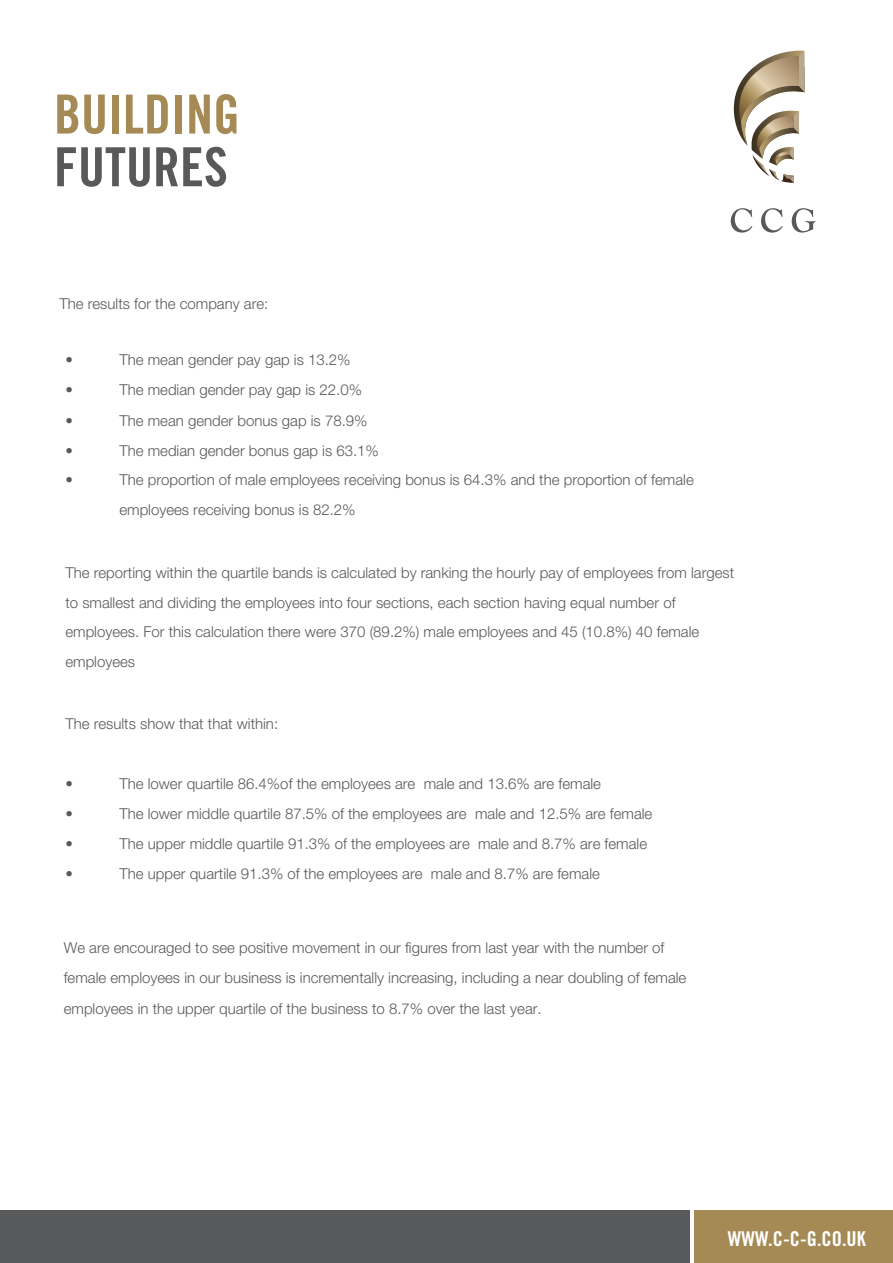
<style>
.page{position:relative;width:893px;height:1263px;background:#fff}
.page>*{position:absolute;margin:0;border:0;box-sizing:border-box;transform-origin:0 0}
.t1{font:54px "Trade Gothic LT Std Bd Cn 20";color:#a58a55}
.t2{font:54px "Trade Gothic LT Std Bd Cn 20";color:#58595b}
.t3{font:20.4px "Trade Gothic LT Std Bd Cn 20";color:#fff}
.t4{font:300 15px/29.7px "Helvetica Neue LT Std";color:#58595b}
</style>
<div class="page">
<div style="left:1px;top:1210px;width:689px;height:53px;background:#58595b"></div>
<div style="left:694px;top:1210px;width:199px;height:53px;background:#a58a55"></div>
<svg style="left:731px;top:208px;width:21px;height:25px"></svg>
<svg style="left:792px;top:208px;width:23px;height:25px"></svg>
<svg style="left:761px;top:208px;width:21px;height:25px"></svg>
<svg style="left:734px;top:51px;width:70px;height:132px"></svg>
<h1 class="t1" style="left:54px;top:81px;width:188px">BUILDING</h1>
<h1 class="t2" style="left:54px;top:134px;width:175px">FUTURES</h1>
<p class="t4" style="left:59px;top:289px;width:210px">The results for the company are:</p>
<p class="t4" style="left:65px;top:344px;width:9px">•</p>
<p class="t4" style="left:119px;top:344px;width:233px">The mean gender pay gap is 13.2%</p>
<p class="t4" style="left:65px;top:375px;width:9px">•</p>
<p class="t4" style="left:119px;top:375px;width:244px">The median gender pay gap is 22.0%</p>
<p class="t4" style="left:65px;top:405px;width:9px">•</p>
<p class="t4" style="left:119px;top:405px;width:250px">The mean gender bonus gap is 78.9%</p>
<p class="t4" style="left:65px;top:435px;width:9px">•</p>
<p class="t4" style="left:119px;top:435px;width:261px">The median gender bonus gap is 63.1%</p>
<p class="t4" style="left:65px;top:465px;width:9px">•</p>
<p class="t4" style="left:119px;top:465px;width:576px">The proportion of male employees receiving bonus is 64.3% and the proportion of female employees receiving bonus is 82.2%</p>
<p class="t4" style="left:65px;top:557px;width:670px">The reporting within the quartile bands is calculated by ranking the hourly pay of employees from largest to smallest and dividing the employees into four sections, each section having equal number of employees. For this calculation there were 370 (89.2%) male employees and 45 (10.8%) 40 female employees</p>
<p class="t4" style="left:65px;top:708px;width:214px">The results show that that within:</p>
<p class="t4" style="left:65px;top:768px;width:9px">•</p>
<p class="t4" style="left:119px;top:768px;width:483px">The lower quartile 86.4%of the employees are male and 13.6% are female</p>
<p class="t4" style="left:65px;top:798px;width:9px">•</p>
<p class="t4" style="left:119px;top:798px;width:534px">The lower middle quartile 87.5% of the employees are male and 12.5% are female</p>
<p class="t4" style="left:65px;top:828px;width:9px">•</p>
<p class="t4" style="left:119px;top:828px;width:529px">The upper middle quartile 91.3% of the employees are male and 8.7% are female</p>
<p class="t4" style="left:65px;top:858px;width:9px">•</p>
<p class="t4" style="left:119px;top:858px;width:482px">The upper quartile 91.3% of the employees are male and 8.7% are female</p>
<p class="t4" style="left:64px;top:933px;width:624px">We are encouraged to see positive movement in our figures from last year with the number of female employees in our business is incrementally increasing, including a near doubling of female employees in the upper quartile of the business to 8.7% over the last year.</p>
<h2 class="t3" style="left:728px;top:1226px;width:139px">WWW.C-C-G.CO.UK</h2>
</div>
